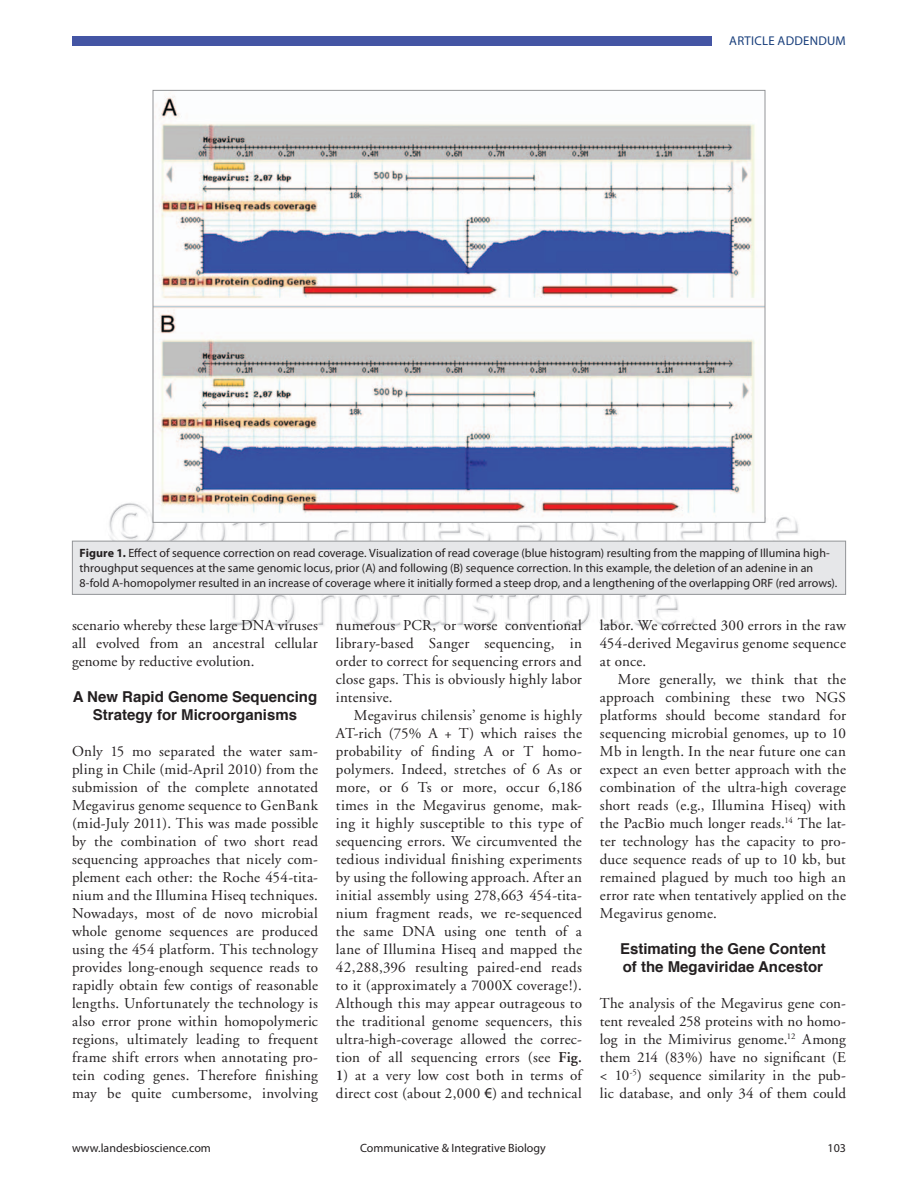
<style>
.page{position:relative;width:918px;height:1188px;background:#fff}
.page>*{position:absolute;margin:0;border:0;box-sizing:border-box;transform-origin:0 0}
.t1{font:15px/18px "Adobe Garamond";letter-spacing:.015em;color:#231f20;text-align:justify}
.t2{font:700 15px/18px "Helvetica";color:#231f20}
.t3{font:12.75px "Myriad Pro";letter-spacing:.02em;color:#193f7c}
.t4{font:12px/15px "Myriad Pro";letter-spacing:.005em;color:#231f20}
.s1{font-weight:700}
.s2{font-weight:600}
.s3{font-family:"Myriad Pro"}
</style>
<div class="page">
<img style="left:71px;top:89px;width:776px;height:539px">
<div style="left:72px;top:36px;width:640px;height:10px;background:#4455a4"></div>
<img style="left:155px;top:92px;width:608px;height:429px">
<div style="left:72px;top:541px;width:774px;height:53px;background:#e6e7e9"></div>
<div style="left:72px;top:541px;width:774px;height:54px;border:1px solid #939598"></div>
<p class="t3" style="left:729px;top:33px;width:118px">article addendum</p>
<p class="t4" style="left:80px;top:546px;width:759px"><span class="s1">Figure 1.</span> Effect of sequence correction on read coverage. Visualization of read coverage (blue histogram) resulting from the mapping of Illumina high&shy;throughput sequences at the same genomic locus, prior (A) and following (B) sequence correction. In this example, the deletion of an adenine in an<br>8-fold A-homopolymer resulted in an increase of coverage where it initially formed a steep drop, and a lengthening of the overlapping ORF (red arrows).</p>
<p class="t1" style="left:72px;top:617px;width:247px">scenario whereby these large DNA viruses all evolved from an ancestral cellular genome by reductive evolution.</p>
<p class="t2" style="left:73px;top:689px;width:246px;text-align:center">A New Rapid Genome Sequencing<br>Strategy for Microorganisms</p>
<p class="t1" style="left:72px;top:743px;width:248px">Only 15 mo separated the water sam&shy;pling in Chile (mid-April 2010) from the submission of the complete annotated Megavirus genome sequence to GenBank (mid-July 2011). This was made possible by the combination of two short read sequencing approaches that nicely com&shy;plement each other: the Roche 454-tita&shy;nium and the Illumina Hiseq techniques.<br>Nowadays, most of de novo microbial whole genome sequences are produced using the 454 platform. This technology provides long-enough sequence reads to rapidly obtain few contigs of reasonable lengths. Unfortunately the technology is also error prone within homopolymeric regions, ultimately leading to frequent frame shift errors when annotating pro&shy;tein coding genes. Therefore finishing may be quite cumbersome, involving</p>
<p class="t1" style="left:336px;top:617px;width:247px">numerous PCR, or worse conventional library-based Sanger sequencing, in order to correct for sequencing errors and close gaps. This is obviously highly labor intensive.</p>
<p class="t1" style="left:336px;top:707px;width:248px;text-indent:18px">Megavirus chilensis’ genome is highly AT-rich (75% A + T) which raises the probability of finding A or T homo&shy;polymers. Indeed, stretches of 6 As or more, or 6 Ts or more, occur 6,186 times in the Megavirus genome, mak&shy;ing it highly susceptible to this type of sequencing errors. We circumvented the tedious individual finishing experiments by using the following approach. After an initial assembly using 278,663 454-tita&shy;nium fragment reads, we re-sequenced the same DNA using one tenth of a lane of Illumina Hiseq and mapped the 42,288,396 resulting paired-end reads to it (approximately a 7000X coverage!).<br>Although this may appear outrageous to the traditional genome sequencers, this ultra-high-coverage allowed the correc&shy;tion of all sequencing errors (see <span class="s2">Fig.</span></p>
<p class="t1" style="left:336px;top:1067px;width:247px"><span class="s2">1</span>) at a very low cost both in terms of direct cost (about 2,000 <span class="s3">€</span>) and technical</p>
<p class="t1" style="left:600px;top:617px;width:247px">labor. We corrected 300 errors in the raw 454-derived Megavirus genome sequence at once.</p>
<p class="t1" style="left:600px;top:671px;width:248px;text-indent:18px">More generally, we think that the approach combining these two NGS platforms should become standard for sequencing microbial genomes, up to 10<br>Mb in length. In the near future one can expect an even better approach with the combination of the ultra-high coverage short reads (e.g., Illumina Hiseq) with the PacBio much longer reads.<sup>14</sup> The lat&shy;ter technology has the capacity to pro&shy;duce sequence reads of up to 10 kb, but remained plagued by much too high an error rate when tentatively applied on the Megavirus genome.</p>
<p class="t2" style="left:620px;top:941px;width:207px">Estimating the Gene Content of the Megaviridae Ancestor</p>
<p class="t1" style="left:600px;top:995px;width:248px">The analysis of the Megavirus gene con&shy;tent revealed 258 proteins with no homo&shy;log in the Mimivirus genome.<sup>12</sup> Among them 214 (83%) have no significant (E &lt; 10<sup>-5</sup>) sequence similarity in the pub&shy;lic database, and only 34 of them could</p>
<p class="t4" style="left:72px;top:1141px;width:140px">www.landesbioscience.com</p>
<p class="t4" style="left:360px;top:1141px;width:187px">Communicative &amp; Integrative Biology</p>
<p class="t4" style="left:828px;top:1141px;width:20px">103</p>
</div>
